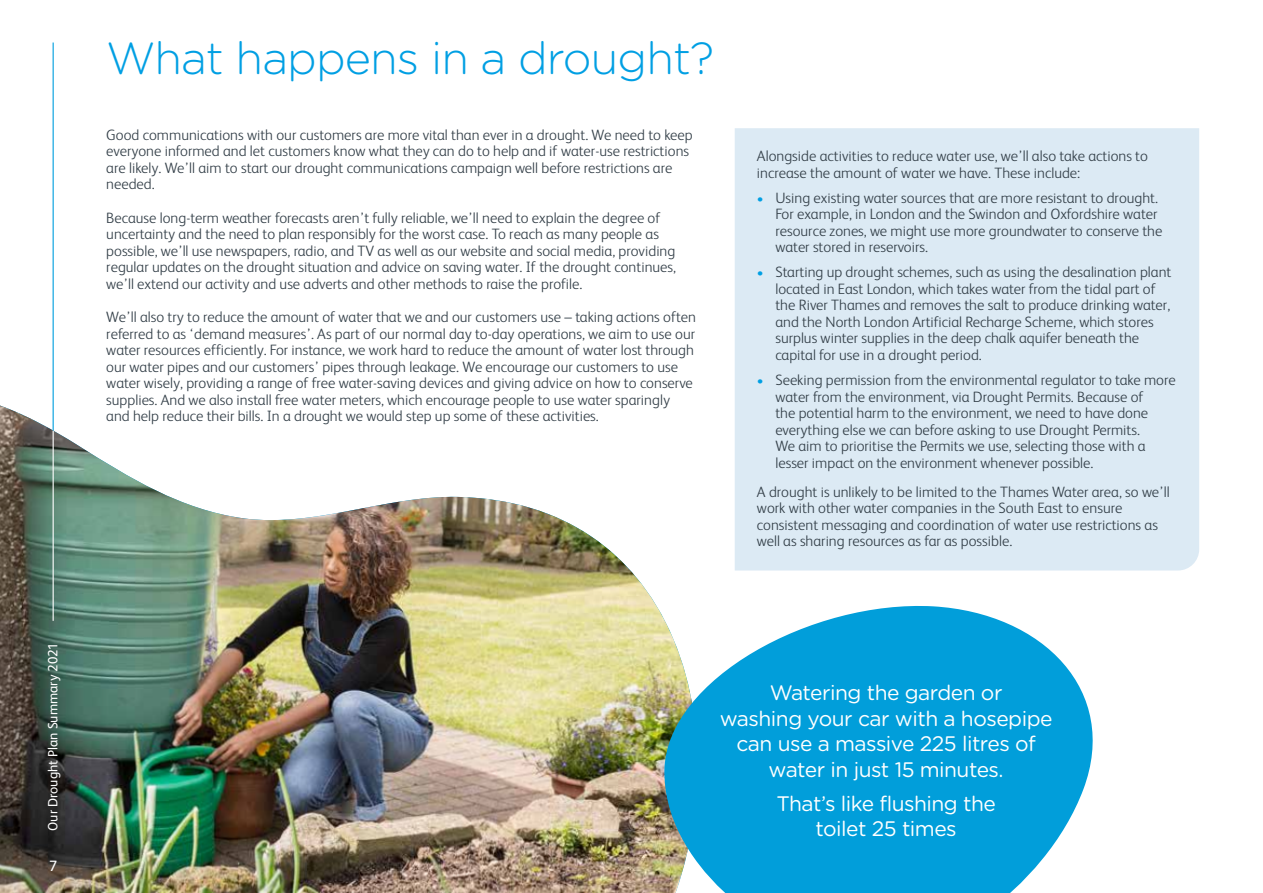
<style>
.page{position:relative;width:1263px;height:893px;background:#fff}
.page>*{position:absolute;margin:0;border:0;box-sizing:border-box;transform-origin:0 0}
.t1{font:300 45px "Gotham Rounded";letter-spacing:-.02em;color:#009fe3}
.t2{font:21px/25.5px "Gotham Rounded";letter-spacing:-.025em;color:#fff;text-align:center}
.t3{font:300 15px/16.5px "FS Albert";color:#333f48}
.t4{font:15px "FS Albert";color:#fff}
.t5{font:13.5px "FS Albert";color:#fff}
.s1{font-size:13.5px;color:#009fe3}
</style>
<div class="page">
<hr style="left:53px;top:43px;width:1px;height:578px;background:#009fdf">
<img style="left:0;top:405px;width:736px;height:488px">
<hr style="left:53px;top:431px;width:1px;height:190px;background:#fff">
<div style="left:735px;top:128px;width:464px;height:442px;background:#dceaf4"></div>
<svg style="left:662px;top:600px;width:431px;height:293px;fill:#019eda"></svg>
<p class="t5" style="left:44px;top:831px;width:190px;rotate:-90deg">Our Drought Plan Summary 2021</p>
<p class="t4" style="left:49px;top:855px;width:10px">7</p>
<h1 class="t1" style="left:106px;top:28px;width:609px">What happens in a drought?</h1>
<p class="t3" style="left:106px;top:126px;width:588px">Good communications with our customers are more vital than ever in a drought. We need to keep everyone informed and let customers know what they can do to help and if water-use restrictions are likely. We’ll aim to start our drought communications campaign well before restrictions are needed.</p>
<p class="t3" style="left:106px;top:209px;width:571px">Because long-term weather forecasts aren’t fully reliable, we’ll need to explain the degree of uncertainty and the need to plan responsibly for the worst case. To reach as many people as possible, we’ll use newspapers, radio, and TV as well as our website and social media, providing regular updates on the drought situation and advice on saving water. If the drought continues, we’ll extend our activity and use adverts and other methods to raise the profile.</p>
<p class="t3" style="left:106px;top:308px;width:591px">We’ll also try to reduce the amount of water that we and our customers use – taking actions often referred to as ‘demand measures’. As part of our normal day to-day operations, we aim to use our water resources efficiently. For instance, we work hard to reduce the amount of water lost through our water pipes and our customers’ pipes through leakage. We encourage our customers to use water wisely, providing a range of free water-saving devices and giving advice on how to conserve supplies. And we also install free water meters, which encourage people to use water sparingly and help reduce their bills. In a drought we would step up some of these activities.</p>
<p class="t3" style="left:757px;top:147px;width:393px">Alongside activities to reduce water use, we’ll also take actions to increase the amount of water we have. These include:</p>
<p class="t3" style="left:775px;top:189px;width:388px;text-indent:-18px"><span class="s1">•</span> Using existing water sources that are more resistant to drought.<br>For example, in London and the Swindon and Oxfordshire water resource zones, we might use more groundwater to conserve the water stored in reservoirs.</p>
<p class="t3" style="left:775px;top:263px;width:398px;text-indent:-18px"><span class="s1">•</span> Starting up drought schemes, such as using the desalination plant located in East London, which takes water from the tidal part of the River Thames and removes the salt to produce drinking water, and the North London Artificial Recharge Scheme, which stores surplus winter supplies in the deep chalk aquifer beneath the capital for use in a drought period.</p>
<p class="t3" style="left:775px;top:371px;width:402px;text-indent:-18px"><span class="s1">•</span> Seeking permission from the environmental regulator to take more water from the environment, via Drought Permits. Because of<br>the potential harm to the environment, we need to have done everything else we can before asking to use Drought Permits.<br>We aim to prioritise the Permits we use, selecting those with a lesser impact on the environment whenever possible.</p>
<p class="t3" style="left:757px;top:483px;width:414px">A drought is unlikely to be limited to the Thames Water area, so we’ll work with other water companies in the South East to ensure consistent messaging and coordination of water use restrictions as well as sharing resources as far as possible.</p>
<h2 class="t2" style="left:720px;top:679px;width:334px">Watering the garden or<br>washing your car with a hosepipe can use a massive 225 litres of water in just 15 minutes.</h2>
<h2 class="t2" style="left:776px;top:789px;width:221px">That’s like flushing the toilet 25 times</h2>
</div>
